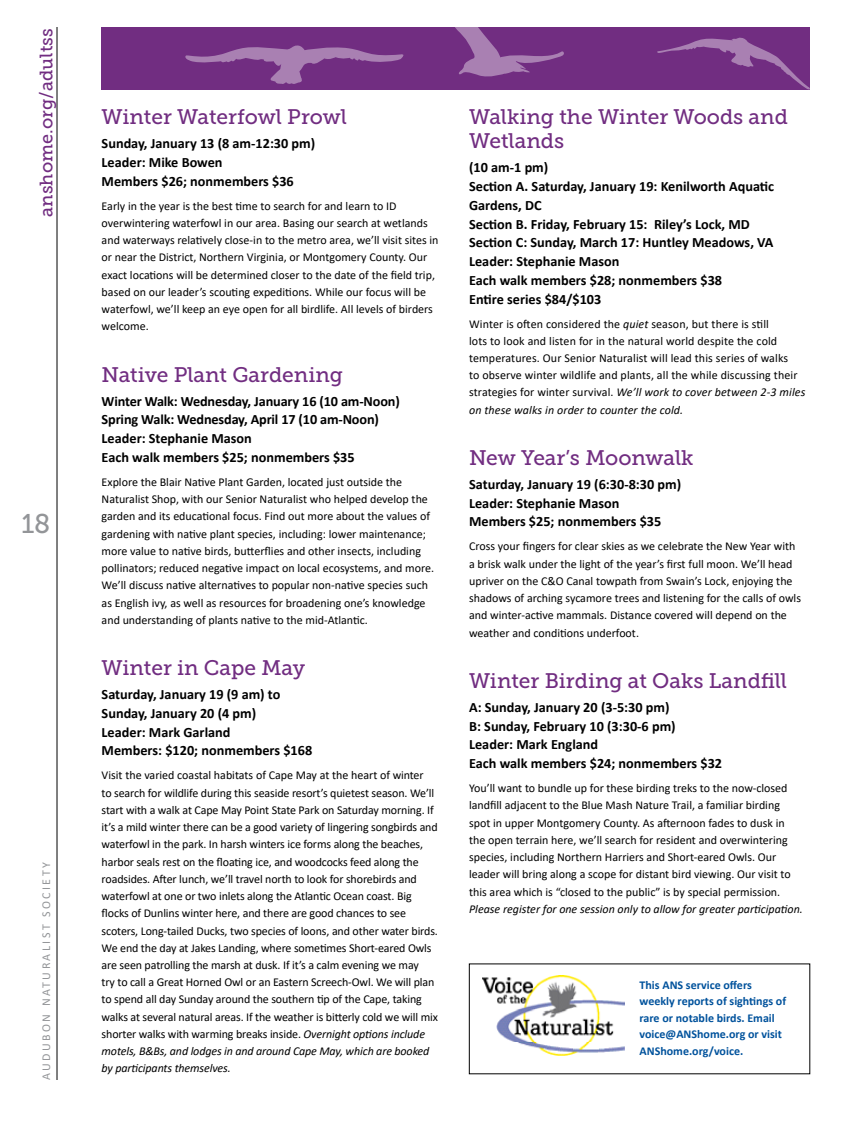
<style>
.page{position:relative;width:864px;height:1134px;background:#fff}
.page>*{position:absolute;margin:0;border:0;box-sizing:border-box;transform-origin:0 0}
.t1{font:27px "Museo Slab 500";color:#939598}
.t2{font:21px/24px "Museo Slab 500";color:#712d81}
.t3{font:18px "Museo Slab 500";letter-spacing:.005em;color:#712d81}
.t4{font:700 14.25px/18.8px "Calibri";color:#000}
.t5{font:12px/17.2px "Calibri";color:#000}
.t6{font:700 12px/16.5px "Calibri";color:#00529c}
.t7{font:italic 12px "Calibri";color:#000}
.t8{font:12px "Calibri";letter-spacing:.2em;color:#939598}
.s1{font-style:italic}
</style>
<div class="page">
<hr style="left:57px;top:27px;width:1px;height:1053px;background:#000">
<div style="left:101px;top:27px;width:709px;height:63px;background:#712d81"></div>
<svg style="left:185px;top:45px;width:219px;height:39px"></svg>
<svg style="left:455px;top:27px;width:109px;height:50px"></svg>
<svg style="left:657px;top:37px;width:153px;height:53px"></svg>
<img style="left:482px;top:976px;width:142px;height:79px">
<h3 class="t3" style="left:36px;top:217px;width:190px;rotate:-90deg">anshome.org/adultss</h3>
<h1 class="t1" style="left:21px;top:509px;width:30px">18</h1>
<p class="t8" style="left:38px;top:1080px;width:219px;rotate:-90deg">AUDUBON NATURALIST SOCIETY</p>
<h2 class="t2" style="left:102px;top:105px;width:247px">Winter Waterfowl Prowl</h2>
<p class="t4" style="left:102px;top:134px;width:215px">Sunday, January 13 (8 am-12:30 pm)<br>Leader: Mike Bowen<br>Members $26; nonmembers $36</p>
<p class="t5" style="left:102px;top:197px;width:338px">Early in the year is the best time to search for and learn to ID overwintering waterfowl in our area. Basing our search at wetlands and waterways relatively close-in to the metro area, we’ll visit sites in or near the District, Northern Virginia, or Montgomery County. Our exact locations will be determined closer to the date of the field trip, based on our leader’s scouting expeditions. While our focus will be waterfowl, we’ll keep an eye open for all birdlife. All levels of birders welcome.</p>
<h2 class="t2" style="left:102px;top:362px;width:243px">Native Plant Gardening</h2>
<p class="t4" style="left:102px;top:391px;width:300px">Winter Walk: Wednesday, January 16 (10 am-Noon)<br>Spring Walk: Wednesday, April 17 (10 am-Noon)<br>Leader: Stephanie Mason<br>Each walk members $25; nonmembers $35</p>
<p class="t5" style="left:102px;top:473px;width:334px">Explore the Blair Native Plant Garden, located just outside the Naturalist Shop, with our Senior Naturalist who helped develop the garden and its educational focus. Find out more about the values of gardening with native plant species, including: lower maintenance; more value to native birds, butterflies and other insects, including pollinators; reduced negative impact on local ecosystems, and more.<br>We’ll discuss native alternatives to popular non-native species such as English ivy, as well as resources for broadening one’s knowledge and understanding of plants native to the mid-Atlantic.</p>
<h2 class="t2" style="left:102px;top:656px;width:205px">Winter in Cape May</h2>
<p class="t4" style="left:102px;top:685px;width:212px">Saturday, January 19 (9 am) to<br>Sunday, January 20 (4 pm)<br>Leader: Mark Garland<br>Members: $120; nonmembers $168</p>
<p class="t5" style="left:102px;top:766px;width:338px">Visit the varied coastal habitats of Cape May at the heart of winter<br>to search for wildlife during this seaside resort’s quietest season. We’ll start with a walk at Cape May Point State Park on Saturday morning. If it’s a mild winter there can be a good variety of lingering songbirds and waterfowl in the park. In harsh winters ice forms along the beaches, harbor seals rest on the floating ice, and woodcocks feed along the roadsides. After lunch, we’ll travel north to look for shorebirds and waterfowl at one or two inlets along the Atlantic Ocean coast. Big flocks of Dunlins winter here, and there are good chances to see scoters, Long-tailed Ducks, two species of loons, and other water birds.<br>We end the day at Jakes Landing, where sometimes Short-eared Owls are seen patrolling the marsh at dusk. If it’s a calm evening we may<br>try to call a Great Horned Owl or an Eastern Screech-Owl. We will plan to spend all day Sunday around the southern tip of the Cape, taking walks at several natural areas. If the weather is bitterly cold we will mix shorter walks with warming breaks inside. <span class="s1">Overnight options include motels, B&amp;Bs, and lodges in and around Cape May, which are booked by participants themselves.</span></p>
<h2 class="t2" style="left:469px;top:105px;width:320px">Walking the Winter Woods and<br>Wetlands</h2>
<p class="t4" style="left:469px;top:158px;width:307px">(10 am-1 pm)<br>Section A. Saturday, January 19: Kenilworth Aquatic<br>Gardens, DC<br>Section B. Friday, February 15: Riley’s Lock, MD<br>Section C: Sunday, March 17: Huntley Meadows, VA<br>Leader: Stephanie Mason<br>Each walk members $28; nonmembers $38<br>Entire series $84/$103</p>
<p class="t5" style="left:469px;top:315px;width:338px">Winter is often considered the <span class="s1">quiet</span> season, but there is still<br>lots to look and listen for in the natural world despite the cold temperatures. Our Senior Naturalist will lead this series of walks<br>to observe winter wildlife and plants, all the while discussing their strategies for winter survival. <span class="s1">We’ll work to cover between 2-3 miles on these walks in order to counter the cold.</span></p>
<h2 class="t2" style="left:469px;top:446px;width:226px">New Year’s Moonwalk</h2>
<p class="t4" style="left:469px;top:475px;width:214px">Saturday, January 19 (6:30-8:30 pm)<br>Leader: Stephanie Mason<br>Members $25; nonmembers $35</p>
<p class="t5" style="left:469px;top:538px;width:333px">Cross your fingers for clear skies as we celebrate the New Year with a brisk walk under the light of the year’s first full moon. We’ll head upriver on the C&amp;O Canal towpath from Swain’s Lock, enjoying the shadows of arching sycamore trees and listening for the calls of owls and winter-active mammals. Distance covered will depend on the weather and conditions underfoot.</p>
<h2 class="t2" style="left:469px;top:669px;width:319px">Winter Birding at Oaks Landfill</h2>
<p class="t4" style="left:469px;top:698px;width:255px">A: Sunday, January 20 (3-5:30 pm)<br>B: Sunday, February 10 (3:30-6 pm)<br>Leader: Mark England<br>Each walk members $24; nonmembers $32</p>
<p class="t5" style="left:469px;top:779px;width:323px">You’ll want to bundle up for these birding treks to the now-closed landfill adjacent to the Blue Mash Nature Trail, a familiar birding spot in upper Montgomery County. As afternoon fades to dusk in the open terrain here, we’ll search for resident and overwintering species, including Northern Harriers and Short-eared Owls. Our leader will bring along a scope for distant bird viewing. Our visit to this area which is “closed to the public” is by special permission.</p>
<p class="t7" style="left:469px;top:900px;width:335px">Please register for one session only to allow for greater participation.</p>
<p class="t6" style="left:640px;top:976px;width:148px">This ANS service offers weekly reports of sightings of rare or notable birds. Email voice@ANShome.org or visit<br>ANShome.org/voice.</p>
</div>
